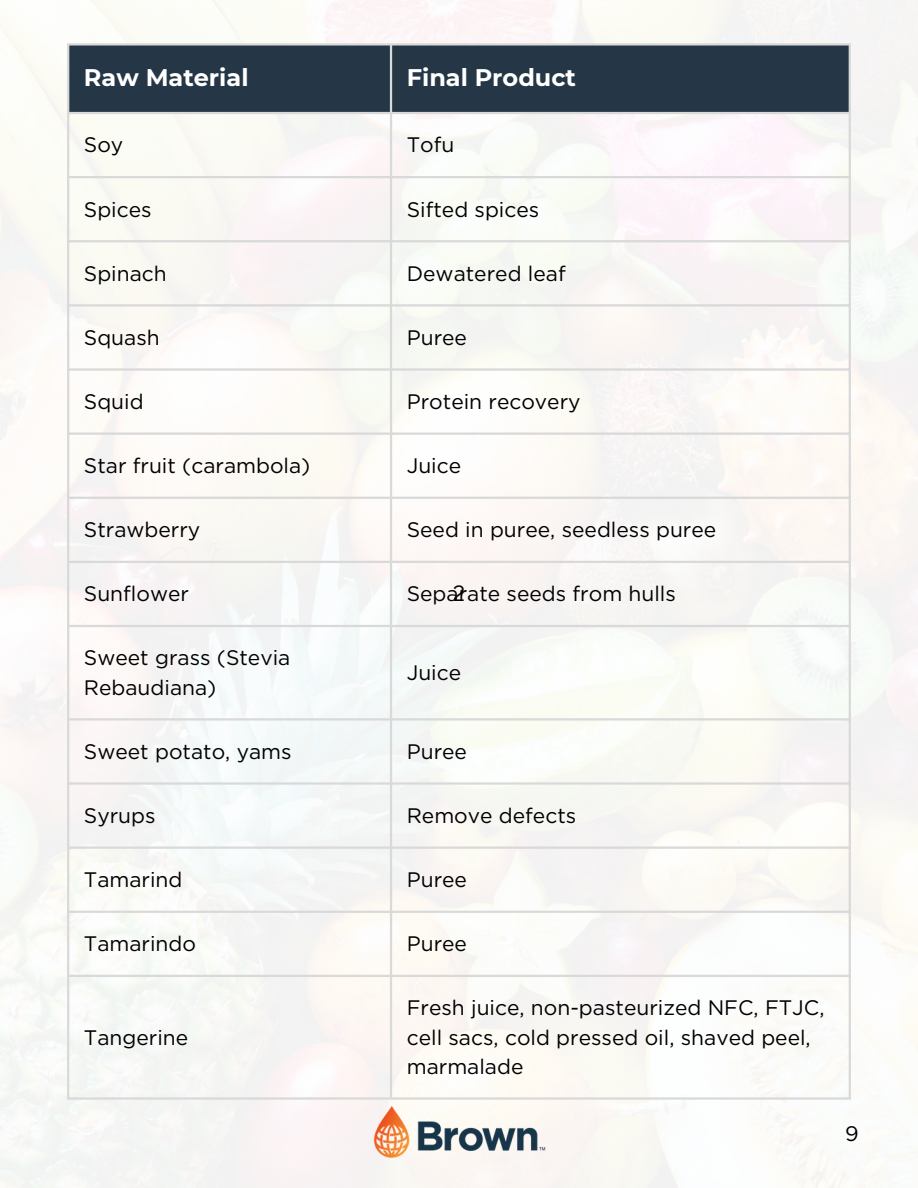
<style>
.page{position:relative;width:918px;height:1188px;background:#faf8f4}
.page>*{position:absolute;margin:0;border:0;box-sizing:border-box;transform-origin:0 0}
.t1{font:700 24px "Montserrat";color:#fff}
.t2{font:21.6px "Canva Sans";color:#000}
.t3{font:21px/29.2px "Gotham";color:#000}
</style>
<div class="page">
<img style="left:373px;top:1106px;width:173px;height:52px">
<div style="left:69px;top:46px;width:780px;height:66px;background:#253746"></div>
<hr style="left:67px;top:46px;width:2px;height:1051px;background:#d9d9d9">
<hr style="left:390px;top:46px;width:2px;height:1051px;background:#d9d9d9">
<hr style="left:849px;top:46px;width:2px;height:1051px;background:#d9d9d9">
<hr style="left:67px;top:43px;width:784px;height:3px;background:#d9d9d9">
<hr style="left:67px;top:112px;width:784px;height:2px;background:#d9d9d9">
<hr style="left:67px;top:176px;width:784px;height:2px;background:#d9d9d9">
<hr style="left:67px;top:240px;width:784px;height:2px;background:#d9d9d9">
<hr style="left:67px;top:304px;width:784px;height:3px;background:#d9d9d9">
<hr style="left:67px;top:368px;width:784px;height:3px;background:#d9d9d9">
<hr style="left:67px;top:433px;width:784px;height:2px;background:#d9d9d9">
<hr style="left:67px;top:497px;width:784px;height:2px;background:#d9d9d9">
<hr style="left:67px;top:561px;width:784px;height:2px;background:#d9d9d9">
<hr style="left:67px;top:625px;width:784px;height:2px;background:#d9d9d9">
<hr style="left:67px;top:718px;width:784px;height:3px;background:#d9d9d9">
<hr style="left:67px;top:782px;width:784px;height:3px;background:#d9d9d9">
<hr style="left:67px;top:847px;width:784px;height:2px;background:#d9d9d9">
<hr style="left:67px;top:911px;width:784px;height:2px;background:#d9d9d9">
<hr style="left:67px;top:975px;width:784px;height:2px;background:#d9d9d9">
<hr style="left:67px;top:1097px;width:784px;height:3px;background:#d9d9d9">
<p class="t1" style="left:84px;top:63px;width:166px">Raw Material</p>
<p class="t1" style="left:407px;top:63px;width:171px">Final Product</p>
<p class="t3" style="left:84px;top:130px;width:41px">Soy</p>
<p class="t3" style="left:407px;top:130px;width:49px">Tofu</p>
<p class="t3" style="left:84px;top:194px;width:69px">Spices</p>
<p class="t3" style="left:407px;top:194px;width:134px">Sifted spices</p>
<p class="t3" style="left:84px;top:258px;width:84px">Spinach</p>
<p class="t3" style="left:407px;top:258px;width:160px">Dewatered leaf</p>
<p class="t3" style="left:84px;top:323px;width:77px">Squash</p>
<p class="t3" style="left:407px;top:323px;width:62px">Puree</p>
<p class="t3" style="left:84px;top:387px;width:61px">Squid</p>
<p class="t3" style="left:407px;top:387px;width:175px">Protein recovery</p>
<p class="t3" style="left:84px;top:451px;width:228px">Star fruit (carambola)</p>
<p class="t3" style="left:407px;top:451px;width:56px">Juice</p>
<p class="t3" style="left:84px;top:515px;width:118px">Strawberry</p>
<p class="t3" style="left:407px;top:515px;width:311px">Seed in puree, seedless puree</p>
<p class="t2" style="left:453px;top:578px;width:13px">2</p>
<p class="t3" style="left:84px;top:579px;width:107px">Sunflower</p>
<p class="t3" style="left:407px;top:579px;width:271px">Separate seeds from hulls</p>
<p class="t3" style="left:84px;top:643px;width:208px">Sweet grass (Stevia<br>Rebaudiana)</p>
<p class="t3" style="left:407px;top:658px;width:56px">Juice</p>
<p class="t3" style="left:84px;top:737px;width:209px">Sweet potato, yams</p>
<p class="t3" style="left:407px;top:737px;width:62px">Puree</p>
<p class="t3" style="left:84px;top:801px;width:73px">Syrups</p>
<p class="t3" style="left:407px;top:801px;width:171px">Remove defects</p>
<p class="t3" style="left:84px;top:865px;width:100px">Tamarind</p>
<p class="t3" style="left:407px;top:865px;width:62px">Puree</p>
<p class="t3" style="left:84px;top:929px;width:114px">Tamarindo</p>
<p class="t3" style="left:407px;top:929px;width:62px">Puree</p>
<p class="t3" style="left:84px;top:1022px;width:106px">Tangerine</p>
<p class="t3" style="left:407px;top:993px;width:419px">Fresh juice, non-pasteurized NFC, FTJC, cell sacs, cold pressed oil, shaved peel, marmalade</p>
<p class="t3" style="left:845px;top:1118px;width:15px">9</p>
</div>
